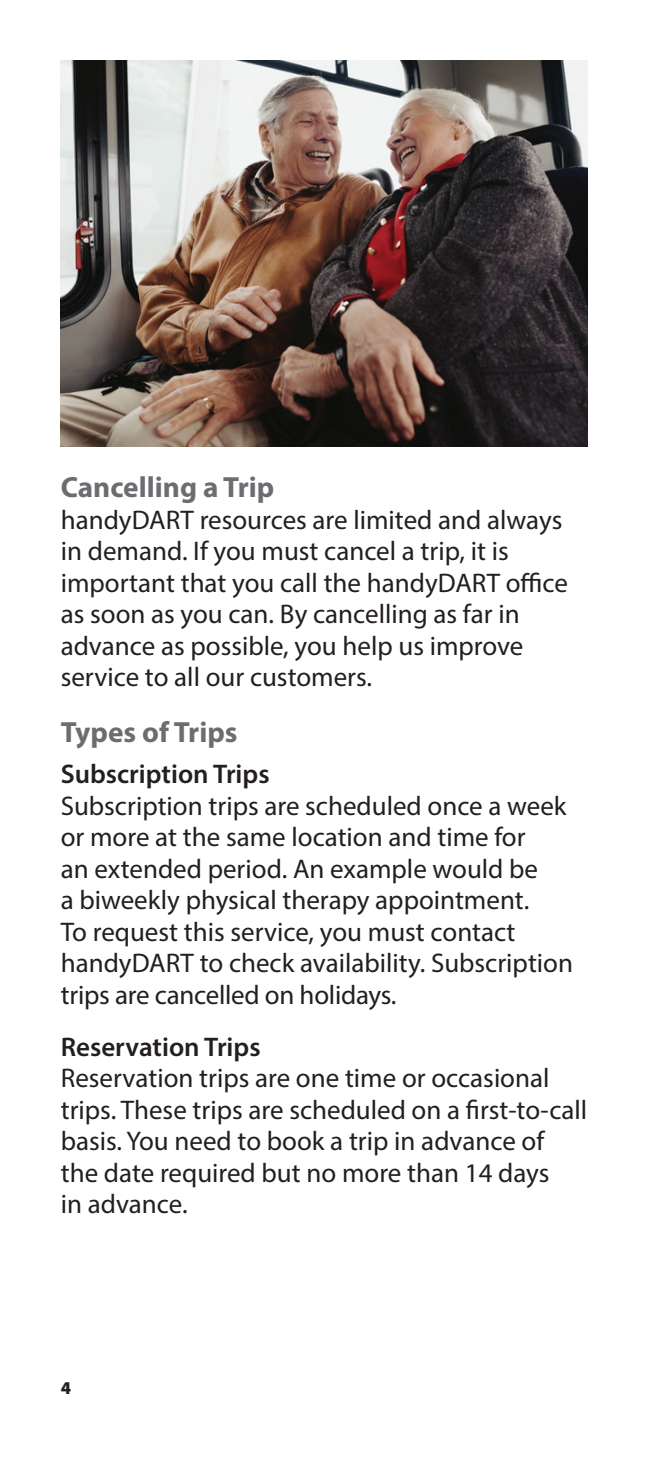
<style>
.page{position:relative;width:648px;height:1458px;background:#fff}
.page>*{position:absolute;margin:0;border:0;box-sizing:border-box;transform-origin:0 0}
.t1{font:700 29.25px "Myriad Pro";color:#6c6d70}
.t2{font:27px/31.5px "Myriad Pro";color:#231f20}
.t3{font:600 27px "Myriad Pro";color:#231f20}
.t4{font:900 18px "Myriad Pro";color:#231f20}
</style>
<div class="page">
<img style="left:61px;top:61px;width:526px;height:385px">
<p class="t1" style="left:61px;top:468px;width:215px">Cancelling a Trip</p>
<p class="t2" style="left:61px;top:504px;width:509px">handyDART resources are limited and always in demand. If you must cancel a trip, it is important that you call the handyDART office as soon as you can. By cancelling as far in advance as possible, you help us improve service to all our customers.</p>
<p class="t1" style="left:61px;top:713px;width:178px">Types of Trips</p>
<p class="t3" style="left:61px;top:757px;width:210px">Subscription Trips</p>
<p class="t2" style="left:61px;top:789px;width:514px">Subscription trips are scheduled once a week or more at the same location and time for<br>an extended period. An example would be<br>a biweekly physical therapy appointment.<br>To request this service, you must contact handyDART to check availability. Subscription trips are cancelled on holidays.</p>
<p class="t3" style="left:61px;top:1029px;width:201px">Reservation Trips</p>
<p class="t2" style="left:61px;top:1062px;width:528px">Reservation trips are one time or occasional trips. These trips are scheduled on a first-to-call basis. You need to book a trip in advance of the date required but no more than 14 days<br>in advance.</p>
<p class="t4" style="left:61px;top:1376px;width:12px">4</p>
</div>
